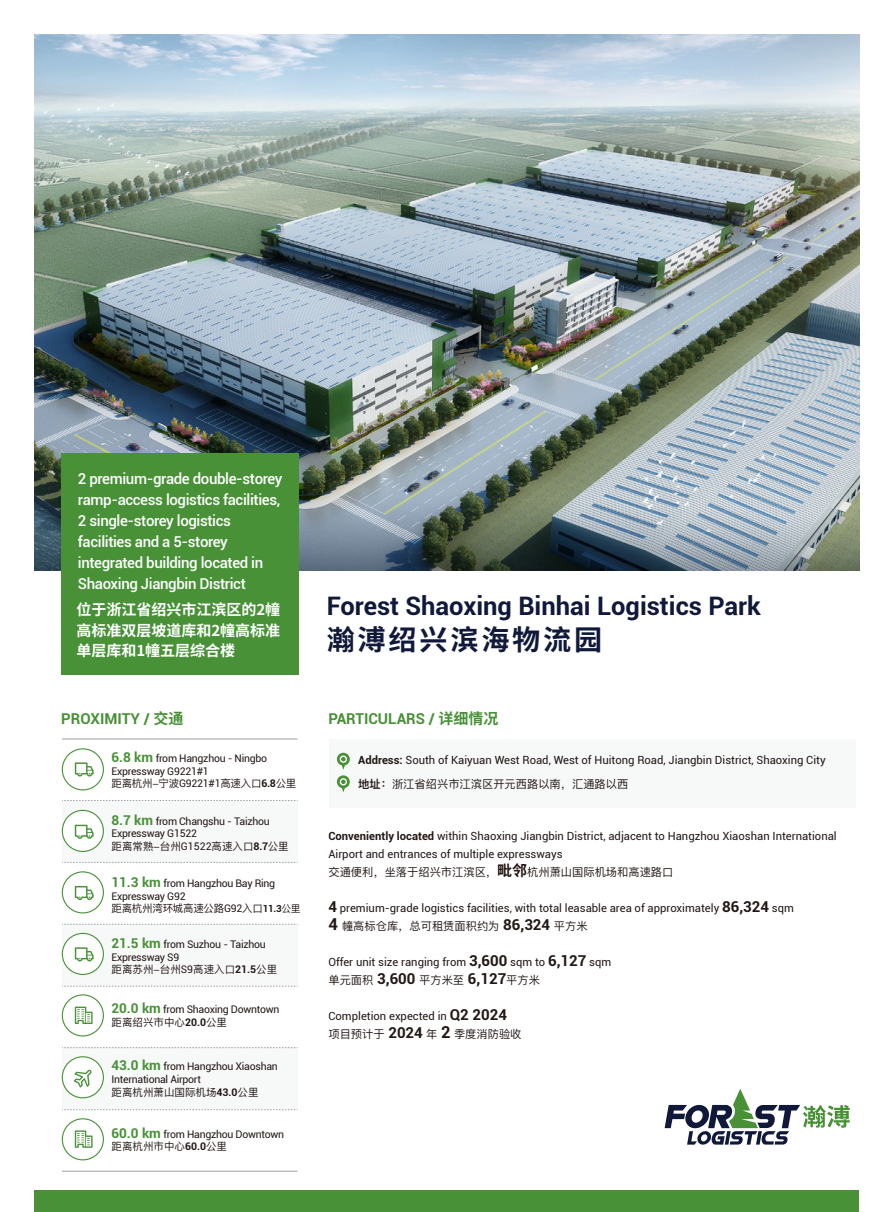
<style>
.page{position:relative;width:893px;height:1212px;background:#fff}
.page>*{position:absolute;margin:0;border:0;box-sizing:border-box;transform-origin:0 0}
.t1{font:700 28.05px "Noto Sans Hans";letter-spacing:.1em;color:#10193a}
.t2{font:700 25.5px "Roboto";color:#10193a}
.t3{font:500 15px/21px "Roboto";letter-spacing:-.025em;color:#fff}
.t4{font:700 15px/20.2px "Noto Sans Hans";color:#fff;text-align:justify}
.t5{font:700 15px "Roboto";color:#489137}
.t6{font:11.25px/18px "Roboto";color:#221815}
.t7{font:11.25px "Ping Fang SC";color:#221815}
.t8{font:10.5px/12.6px "Roboto";letter-spacing:-.025em;color:#221815}
.t9{font:10.5px "Ping Fang SC";color:#221815}
.t10{font:10.5px "Ping Fang SC";letter-spacing:-.025em;color:#221815}
.s1{font-family:"Noto Sans Hans"}
.s2{font-weight:700;font-size:13.5px;color:#489137}
.s3{font-family:"Roboto"}
.s4{font-family:"Roboto";font-weight:700}
.s5{font-family:"Roboto";font-weight:700;font-size:9.75px}
.s6{font-size:9.75px}
.s7{font-weight:700}
.s8{font-weight:600}
.s9{font-family:"Noto Sans Hans";font-weight:700;font-size:15px}
.s10{font-weight:700;font-size:15px}
.s11{font-family:"Roboto";font-weight:700;font-size:16.5px}
.s12{font-family:"Roboto";font-weight:700;font-size:15px}
</style>
<div class="page">
<div style="left:62px;top:1047px;width:235px;height:62px;background:#f7f8f8"></div>
<div style="left:330px;top:739px;width:526px;height:69px;background:#f7f8f8"></div>
<div style="left:34px;top:1191px;width:825px;height:21px;background:#489137"></div>
<div style="left:62px;top:924px;width:235px;height:62px;background:#f7f8f8"></div>
<div style="left:62px;top:801px;width:235px;height:61px;background:#f7f8f8"></div>
<hr style="left:62px;top:739px;width:236px;height:1px;background:#9fa0a0">
<svg style="left:62px;top:800px;width:236px;height:1px"></svg>
<svg style="left:62px;top:862px;width:236px;height:1px"></svg>
<svg style="left:62px;top:924px;width:236px;height:1px"></svg>
<svg style="left:62px;top:986px;width:236px;height:1px"></svg>
<svg style="left:62px;top:1047px;width:236px;height:1px"></svg>
<div style="left:62px;top:748px;width:42px;height:42px;border:1px solid #489137;border-radius:50%"></div>
<div style="left:62px;top:810px;width:41px;height:41px;background:#fff;border-radius:50%"></div>
<div style="left:62px;top:810px;width:42px;height:42px;border:1px solid #489137;border-radius:50%"></div>
<div style="left:62px;top:871px;width:42px;height:42px;border:1px solid #489137;border-radius:50%"></div>
<div style="left:62px;top:933px;width:41px;height:41px;background:#fff;border-radius:50%"></div>
<div style="left:62px;top:933px;width:42px;height:42px;border:1px solid #489137;border-radius:50%"></div>
<div style="left:62px;top:994px;width:42px;height:42px;border:1px solid #489137;border-radius:50%"></div>
<div style="left:62px;top:1057px;width:41px;height:41px;background:#fff;border-radius:50%"></div>
<div style="left:62px;top:1056px;width:42px;height:42px;border:1px solid #489137;border-radius:50%"></div>
<svg style="left:75px;top:825px;width:19px;height:14px"></svg>
<svg style="left:75px;top:886px;width:19px;height:14px"></svg>
<svg style="left:75px;top:947px;width:19px;height:14px"></svg>
<svg style="left:75px;top:762px;width:19px;height:14px"></svg>
<svg style="left:337px;top:753px;width:13px;height:39px"></svg>
<img style="left:34px;top:35px;width:825px;height:535px">
<svg style="left:665px;top:1089px;width:185px;height:56px"></svg>
<svg style="left:62px;top:1109px;width:236px;height:1px"></svg>
<hr style="left:62px;top:1171px;width:236px;height:1px;background:#9fa0a0">
<div style="left:62px;top:1118px;width:42px;height:42px;border:1px solid #489137;border-radius:50%"></div>
<svg style="left:75px;top:1006px;width:18px;height:18px"></svg>
<svg style="left:75px;top:1130px;width:18px;height:18px"></svg>
<svg style="left:74px;top:1069px;width:18px;height:18px"></svg>
<div style="left:61px;top:453px;width:237px;height:222px;background:#489137"></div>
<h3 class="t3" style="left:78px;top:468px;width:206px">2 premium-grade double-storey ramp-access logistics facilities,<br>2 single-storey logistics facilities and a 5-storey integrated building located in<br>Shaoxing Jiangbin District</h3>
<h3 class="t4" style="left:76px;top:600px;width:205px">位于浙江省绍兴市江滨区的2幢高标准双层坡道库和2幢高标准单层库和1幢五层综合楼</h3>
<h2 class="t2" style="left:327px;top:588px;width:436px">Forest Shaoxing Binhai Logistics Park</h2>
<h1 class="t1" style="left:327px;top:624px;width:277px">瀚溥绍兴滨海物流园</h1>
<h3 class="t5" style="left:61px;top:708px;width:124px">PROXIMITY / <span class="s1">交通</span></h3>
<h3 class="t5" style="left:328px;top:708px;width:172px">PARTICULARS / <span class="s1">详细情况</span></h3>
<p class="t8" style="left:111px;top:751px;width:157px"><span class="s2">6.8 km</span> from Hangzhou - Ningbo<br>Expressway G9221#1</p>
<p class="t10" style="left:111px;top:777px;width:186px">距离杭州-宁波<span class="s3">G9221#1</span>高速入口<span class="s4">6.8</span>公里</p>
<p class="t8" style="left:111px;top:814px;width:160px"><span class="s2">8.7 km</span> from Changshu - Taizhou<br>Expressway G1522</p>
<p class="t9" style="left:111px;top:839px;width:179px">距离常熟-台州<span class="s3">G1522</span>高速入口<span class="s4">8.7</span>公里</p>
<p class="t8" style="left:111px;top:876px;width:165px"><span class="s2">11.3 km</span> from Hangzhou Bay Ring<br>Expressway G92</p>
<p class="t10" style="left:111px;top:902px;width:191px">距离杭州湾环城高速公路<span class="s3">G92</span>入口<span class="s5">11.3</span><span class="s6">公里</span></p>
<p class="t8" style="left:111px;top:937px;width:156px"><span class="s2">21.5 km</span> from Suzhou - Taizhou<br>Expressway S9</p>
<p class="t9" style="left:111px;top:963px;width:167px">距离苏州-台州<span class="s3">S9</span>高速入口<span class="s4">21.5</span>公里</p>
<p class="t8" style="left:111px;top:1003px;width:169px"><span class="s2">20.0 km</span> from Shaoxing Downtown</p>
<p class="t9" style="left:111px;top:1016px;width:117px">距离绍兴市中心<span class="s4">20.0</span>公里</p>
<p class="t8" style="left:111px;top:1060px;width:168px"><span class="s2">43.0 km</span> from Hangzhou Xiaoshan<br>International Airport</p>
<p class="t9" style="left:111px;top:1085px;width:149px">距离杭州萧山国际机场<span class="s4">43.0</span>公里</p>
<p class="t6" style="left:358px;top:750px;width:469px"><span class="s7">Address:</span> South of Kaiyuan West Road, West of Huitong Road, Jiangbin District, Shaoxing City</p>
<p class="t7" style="left:358px;top:777px;width:271px"><span class="s8">地址：</span>浙江省绍兴市江滨区开元西路以南，汇通路以西</p>
<p class="t6" style="left:328px;top:827px;width:510px"><span class="s7">Conveniently located</span> within Shaoxing Jiangbin District, adjacent to Hangzhou Xiaoshan International<br>Airport and entrances of multiple expressways</p>
<p class="t7" style="left:328px;top:865px;width:346px">交通便利，坐落于绍兴市江滨区，<span class="s9">毗邻</span>杭州萧山国际机场和高速路口</p>
<p class="t6" style="left:328px;top:899px;width:467px"><span class="s10">4</span> premium-grade logistics facilities, with total leasable area of approximately <span class="s10">86,324</span> sqm</p>
<p class="t7" style="left:328px;top:919px;width:261px"><span class="s11">4</span> 幢高标仓库，总可租赁面积约为 <span class="s12">86,324</span> 平方米</p>
<p class="t6" style="left:328px;top:953px;width:284px">Offer unit size ranging from <span class="s10">3,600</span> sqm to <span class="s10">6,127</span> sqm</p>
<p class="t7" style="left:328px;top:973px;width:213px">单元面积 <span class="s12">3,600</span> 平方米至 <span class="s12">6,127</span>平方米</p>
<p class="t6" style="left:328px;top:1007px;width:180px">Completion expected in <span class="s10">Q2 2024</span></p>
<p class="t7" style="left:328px;top:1027px;width:195px">项目预计于 <span class="s12">2024</span> 年 <span class="s11">2</span> 季度消防验收</p>
<p class="t8" style="left:111px;top:1127px;width:174px"><span class="s2">60.0 km</span> from Hangzhou Downtown</p>
<p class="t9" style="left:111px;top:1140px;width:117px">距离杭州市中心<span class="s4">60.0</span>公里</p>
</div>
